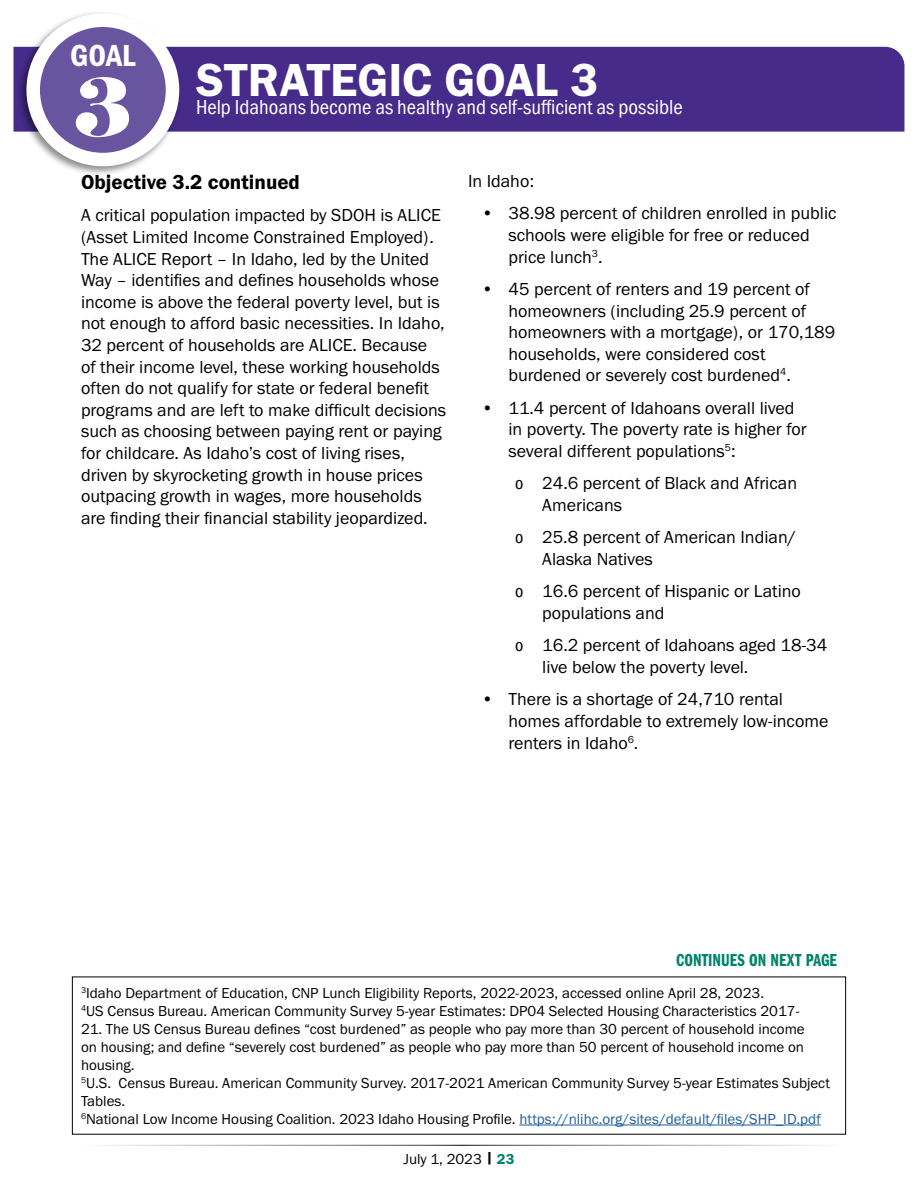
<style>
.page{position:relative;width:918px;height:1188px;background:#fff}
.page>*{position:absolute;margin:0;border:0;box-sizing:border-box;transform-origin:0 0}
.t1{font:79.95px "Elephant";color:#fff}
.t2{font:48px "Franklin Gothic URW Dem";color:#fff}
.t3{font:31.65px "Franklin Gothic URW Con Dem";color:#fff}
.t4{font:21px "Franklin Gothic URW Cond";color:#fff}
.t5{font:21px "Franklin Gothic URW Dem";color:#000}
.t6{font:18px/21.6px "Franklin Gothic URW Boo";color:#000}
.t7{font:18px "Franklin Gothic URW Com Dem";color:#00836d}
.t8{font:15px/18px "Franklin Gothic URW Boo";color:#000}
.s1{font-family:"Franklin Gothic URW Cond"}
.s2{color:#215e9e}
.s3{font-family:"Franklin Gothic URW Dem"}
.s4{font-family:"Franklin Gothic URW Dem";color:#00836d}
</style>
<div class="page">
<div style="left:14px;top:47px;width:890px;height:85px;background:#462b8b"></div>
<div style="left:16px;top:11px;width:166px;height:165px;background:#000;opacity:.45"></div>
<div style="left:33px;top:20px;width:140px;height:140px;background:#69559f;border-radius:50%"></div>
<div style="left:26px;top:13px;width:153px;height:153px;border:14px solid #fff;border-radius:50%"></div>
<hr style="left:519px;top:1124px;width:302px;height:2px;background:#215e9e">
<h3 class="t3" style="left:70px;top:34px;width:67px">GOAL</h3>
<h1 class="t1" style="left:74px;top:58px;width:59px">3</h1>
<p class="t5" style="left:81px;top:169px;width:220px">Objective 3.2 continued</p>
<p class="t6" style="left:81px;top:204px;width:367px">A critical population impacted by SDOH is ALICE (Asset Limited Income Constrained Employed).<br>The ALICE Report – In Idaho, led by the United Way – identifies and defines households whose income is above the federal poverty level, but is not enough to afford basic necessities. In Idaho, 32 percent of households are ALICE. Because of their income level, these working households often do not qualify for state or federal benefit programs and are left to make difficult decisions such as choosing between paying rent or paying for childcare. As Idaho’s cost of living rises, driven by skyrocketing growth in house prices outpacing growth in wages, more households are finding their financial stability jeopardized.</p>
<h2 class="t2" style="left:196px;top:51px;width:404px">STRATEGIC GOAL 3</h2>
<p class="t4" style="left:196px;top:92px;width:488px">Help Idahoans become as healthy and self-sufficient as possible</p>
<p class="t6" style="left:468px;top:170px;width:68px">In Idaho:</p>
<p class="t6" style="left:508px;top:202px;width:330px;text-indent:-27px">• 38.98 percent of children enrolled in public schools were eligible for free or reduced price lunch<sup>3</sup>.</p>
<p class="t6" style="left:508px;top:278px;width:328px;text-indent:-27px">• 45 percent of renters and 19 percent of homeowners (including 25.9 percent of homeowners with a mortgage), or 170,189 households, were considered cost burdened or severely cost burdened<sup>4</sup>.</p>
<p class="t6" style="left:508px;top:397px;width:300px;text-indent:-27px">• 11.4 percent of Idahoans overall lived in poverty. The poverty rate is higher for several different populations<sup>5</sup>:</p>
<p class="t6" style="left:542px;top:472px;width:256px;text-indent:-27px"><span class="s1">o</span> 24.6 percent of Black and African<br>Americans</p>
<p class="t6" style="left:542px;top:526px;width:255px;text-indent:-27px"><span class="s1">o</span> 25.8 percent of American Indian/<br>Alaska Natives</p>
<p class="t6" style="left:542px;top:580px;width:260px;text-indent:-27px"><span class="s1">o</span> 16.6 percent of Hispanic or Latino populations and</p>
<p class="t6" style="left:542px;top:634px;width:287px;text-indent:-27px"><span class="s1">o</span> 16.2 percent of Idahoans aged 18-34 live below the poverty level.</p>
<p class="t6" style="left:508px;top:688px;width:321px;text-indent:-27px">• There is a shortage of 24,710 rental homes affordable to extremely low-income renters in Idaho<sup>6</sup>.</p>
<p class="t7" style="left:676px;top:947px;width:162px">CONTINUES ON NEXT PAGE</p>
<p class="t8" style="left:81px;top:983px;width:720px"><sup>3</sup>Idaho Department of Education, CNP Lunch Eligibility Reports, 2022-2023, accessed online April 28, 2023.<br><sup>4</sup>US Census Bureau. American Community Survey 5-year Estimates: DP04 Selected Housing Characteristics 2017-</p>
<p class="t8" style="left:81px;top:1019px;width:751px">21. The US Census Bureau defines “cost burdened” as people who pay more than 30 percent of household income<br>on housing; and define “severely cost burdened” as people who pay more than 50 percent of household income on housing.<br><sup>5</sup>U.S. Census Bureau. American Community Survey. 2017-2021 American Community Survey 5-year Estimates Subject Tables.<br><sup>6</sup>National Low Income Housing Coalition. 2023 Idaho Housing Profile. <span class="s2">https://nlihc.org/sites/default/files/SHP_ID.pdf</span></p>
<p class="t8" style="left:403px;top:1149px;width:113px">July 1, 2023 <span class="s3">|</span> <span class="s4">23</span></p>
</div>
